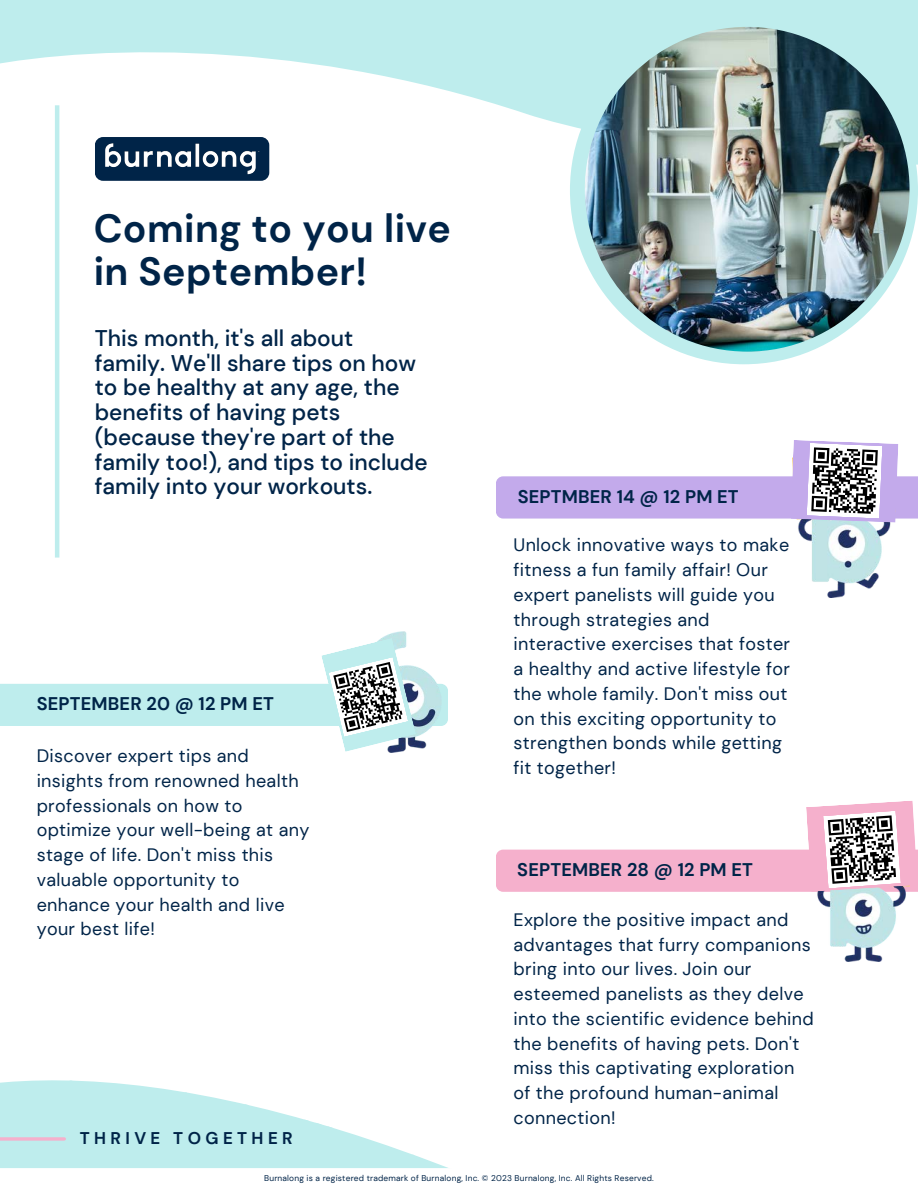
<style>
.page{position:relative;width:918px;height:1188px;background:#fff}
.page>*{position:absolute;margin:0;border:0;box-sizing:border-box;transform-origin:0 0}
.t1{font:700 39.15px/42.8px "DM Sans";letter-spacing:.01em;color:#002448}
.t2{font:500 22.65px/24.8px "DM Sans";color:#002448}
.t3{font:700 18.3px "DM Sans";letter-spacing:.01em;color:#002448}
.t4{font:18px/24.8px "DM Sans";letter-spacing:.02em;color:#002448}
.t5{font:700 16.95px "DM Sans";letter-spacing:.26em;color:#002448}
.t6{font:8.4px "DM Sans";letter-spacing:.025em;color:#002448}
</style>
<div class="page">
<svg style="left:0;top:0;width:918px;height:218px"></svg>
<div style="left:95px;top:137px;width:174px;height:44px;background:#002448;border-radius:8px"></div>
<img style="left:105px;top:143px;width:155px;height:32px">
<hr style="left:55px;top:105px;width:4px;height:453px;background:#beeded">
<svg style="left:0;top:1080px;width:448px;height:88px;fill:#beeded"></svg>
<svg style="left:0;top:1137px;width:64px;height:4px"></svg>
<div style="left:570px;top:16px;width:348px;height:348px;background:#beeded;border-radius:50%"></div>
<img style="left:585px;top:27px;width:325px;height:325px;border-radius:50%">
<img style="left:817px;top:892px;width:89px;height:70px">
<img style="left:798px;top:523px;width:93px;height:74px">
<img style="left:382px;top:631px;width:25px;height:7px">
<svg style="left:496px;top:440px;width:422px;height:83px"></svg>
<svg style="left:0;top:638px;width:448px;height:114px"></svg>
<svg style="left:496px;top:801px;width:422px;height:91px"></svg>
<p class="t1" style="left:94px;top:207px;width:359px">Coming to you live in September!</p>
<p class="t2" style="left:95px;top:326px;width:334px">This month, it's all about family. We'll share tips on how to be healthy at any age, the benefits of having pets (because they're part of the family too!), and tips to include family into your workouts.</p>
<p class="t3" style="left:37px;top:692px;width:239px">SEPTEMBER 20 @ 12 PM ET</p>
<p class="t4" style="left:37px;top:744px;width:274px">Discover expert tips and insights from renowned health professionals on how to optimize your well-being at any stage of life. Don't miss this valuable opportunity to enhance your health and live your best life!</p>
<p class="t5" style="left:80px;top:1127px;width:215px">THRIVE TOGETHER</p>
<p class="t3" style="left:518px;top:485px;width:223px">SEPTMBER 14 @ 12 PM ET</p>
<p class="t4" style="left:514px;top:533px;width:278px">Unlock innovative ways to make fitness a fun family affair! Our expert panelists will guide you through strategies and interactive exercises that foster a healthy and active lifestyle for the whole family. Don't miss out on this exciting opportunity to strengthen bonds while getting fit together!</p>
<p class="t3" style="left:517px;top:858px;width:237px">SEPTEMBER 28 @ 12 PM ET</p>
<p class="t4" style="left:514px;top:907px;width:302px">Explore the positive impact and advantages that furry companions bring into our lives. Join our esteemed panelists as they delve into the scientific evidence behind the benefits of having pets. Don't miss this captivating exploration of the profound human-animal connection!</p>
<p class="t6" style="left:264px;top:1173px;width:391px">Burnalong is a registered trademark of Burnalong, Inc. © 2023 Burnalong, Inc. All Rights Reserved.</p>
</div>
